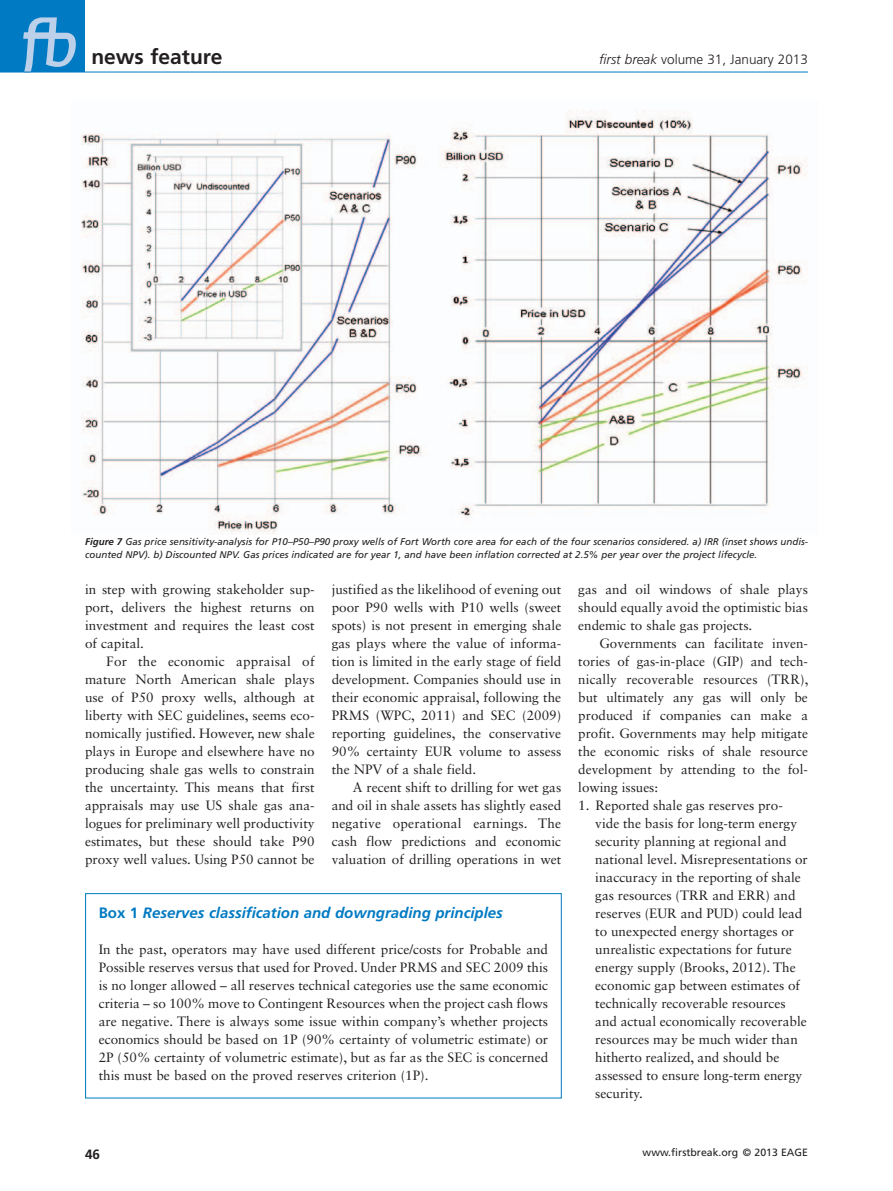
<style>
.page{position:relative;width:893px;height:1191px;background:#fff}
.page>*{position:absolute;margin:0;border:0;box-sizing:border-box;transform-origin:0 0}
.t1{font:700 21px "Frutiger LT Std";color:#231f20}
._01-Kop_2{font:italic 700 15px "Frutiger LT Std";color:#007ac2}
._04-Brood{font:13.5px/18px "Sabon LT Std";color:#231f20;text-align:justify}
._04-Brood_zonder_ins{font:13.5px/18px "Sabon LT Std";color:#231f20;text-align:justify}
._04-Brood_inspring{font:13.5px/18px "Sabon LT Std";color:#231f20}
.t2{font:300 13.5px "Frutiger LT Std";color:#231f20}
.t3{font:700 13.5px "Frutiger LT Std";color:#231f20}
.t4{font:10.5px "Frutiger LT Std";color:#231f20}
._05-Caption_cursief{font:italic 9.75px/13.5px "Frutiger LT Std";color:#231f20}
.s1{font-style:italic}
.s2{font-weight:700}
.s3{font-style:normal}
</style>
<div class="page">
<div style="left:0;top:0;width:85px;height:72px;background:#007ac2"></div>
<svg style="left:23px;top:17px;width:53px;height:55px"></svg>
<hr style="left:0;top:72px;width:808px;height:1px;background:#007ac2">
<div style="left:85px;top:893px;width:477px;height:205px;border:1px solid #007ac2"></div>
<img style="left:81px;top:110px;width:727px;height:425px">
<h1 class="t1" style="left:91px;top:45px;width:132px">news feature</h1>
<p class="t2" style="left:599px;top:52px;width:210px"><span class="s1">first break</span> volume 31, January 2013</p>
<p class="_05-Caption_cursief" style="left:85px;top:534px;width:724px"><span class="s2">Figure 7</span> Gas price sensitivity-analysis for P10–P50–P90 proxy wells of Fort Worth core area for each of the four scenarios considered. a) IRR (inset shows undis&shy;counted NPV). b) Discounted NPV. Gas prices indicated are for year 1, and have been inflation corrected at 2.5% per year over the project lifecycle.</p>
<p class="_04-Brood" style="left:85px;top:580px;width:231px">in step with growing stakeholder sup&shy;port, delivers the highest returns on investment and requires the least cost of capital.</p>
<p class="_04-Brood" style="left:85px;top:652px;width:231px;text-indent:21px">For the economic appraisal of mature North American shale plays use of P50 proxy wells, although at liberty with SEC guidelines, seems eco&shy;nomically justified. However, new shale plays in Europe and elsewhere have no producing shale gas wells to constrain the uncertainty. This means that first appraisals may use US shale gas ana&shy;logues for preliminary well productivity estimates, but these should take P90 proxy well values. Using P50 cannot be</p>
<p class="_04-Brood" style="left:332px;top:580px;width:231px">justified as the likelihood of evening out poor P90 wells with P10 wells (sweet spots) is not present in emerging shale gas plays where the value of informa&shy;tion is limited in the early stage of field development. Companies should use in their economic appraisal, following the PRMS (WPC, 2011) and SEC (2009) reporting guidelines, the conservative 90% certainty EUR volume to assess the NPV of a shale field.</p>
<p class="_04-Brood" style="left:332px;top:778px;width:231px;text-indent:21px">A recent shift to drilling for wet gas and oil in shale assets has slightly eased negative operational earnings. The cash flow predictions and economic valuation of drilling operations in wet</p>
<p class="_01-Kop_2" style="left:99px;top:904px;width:406px"><span class="s3">Box 1</span> Reserves classification and downgrading principles</p>
<p class="_04-Brood_zonder_ins" style="left:99px;top:940px;width:451px">In the past, operators may have used different price/costs for Probable and Possible reserves versus that used for Proved. Under PRMS and SEC 2009 this is no longer allowed – all reserves technical categories use the same economic criteria – so 100% move to Contingent Resources when the project cash flows are negative. There is always some issue within company’s whether projects economics should be based on 1P (90% certainty of volumetric estimate) or 2P (50% certainty of volumetric estimate), but as far as the SEC is concerned this must be based on the proved reserves criterion (1P).</p>
<p class="_04-Brood" style="left:578px;top:580px;width:231px">gas and oil windows of shale plays should equally avoid the optimistic bias endemic to shale gas projects.</p>
<p class="_04-Brood" style="left:578px;top:634px;width:232px;text-indent:21px">Governments can facilitate inven&shy;tories of gas-in-place (GIP) and tech&shy;nically recoverable resources (TRR), but ultimately any gas will only be produced if companies can make a profit. Governments may help mitigate the economic risks of shale resource development by attending to the fol&shy;lowing issues:</p>
<p class="_04-Brood_inspring" style="left:595px;top:796px;width:214px;text-indent:-17px">1. Reported shale gas reserves pro&shy;vide the basis for long-term energy security planning at regional and national level. Misrepresentations or inaccuracy in the reporting of shale gas resources (TRR and ERR) and reserves (EUR and PUD) could lead to unexpected energy shortages or unrealistic expectations for future energy supply (Brooks, 2012). The economic gap between estimates of technically recoverable resources and actual economically recoverable resources may be much wider than hitherto realized, and should be assessed to ensure long-term energy security.</p>
<p class="t3" style="left:85px;top:1146px;width:17px">46</p>
<p class="t4" style="left:643px;top:1146px;width:167px">www.firstbreak.org © 2013 EAGE</p>
</div>
